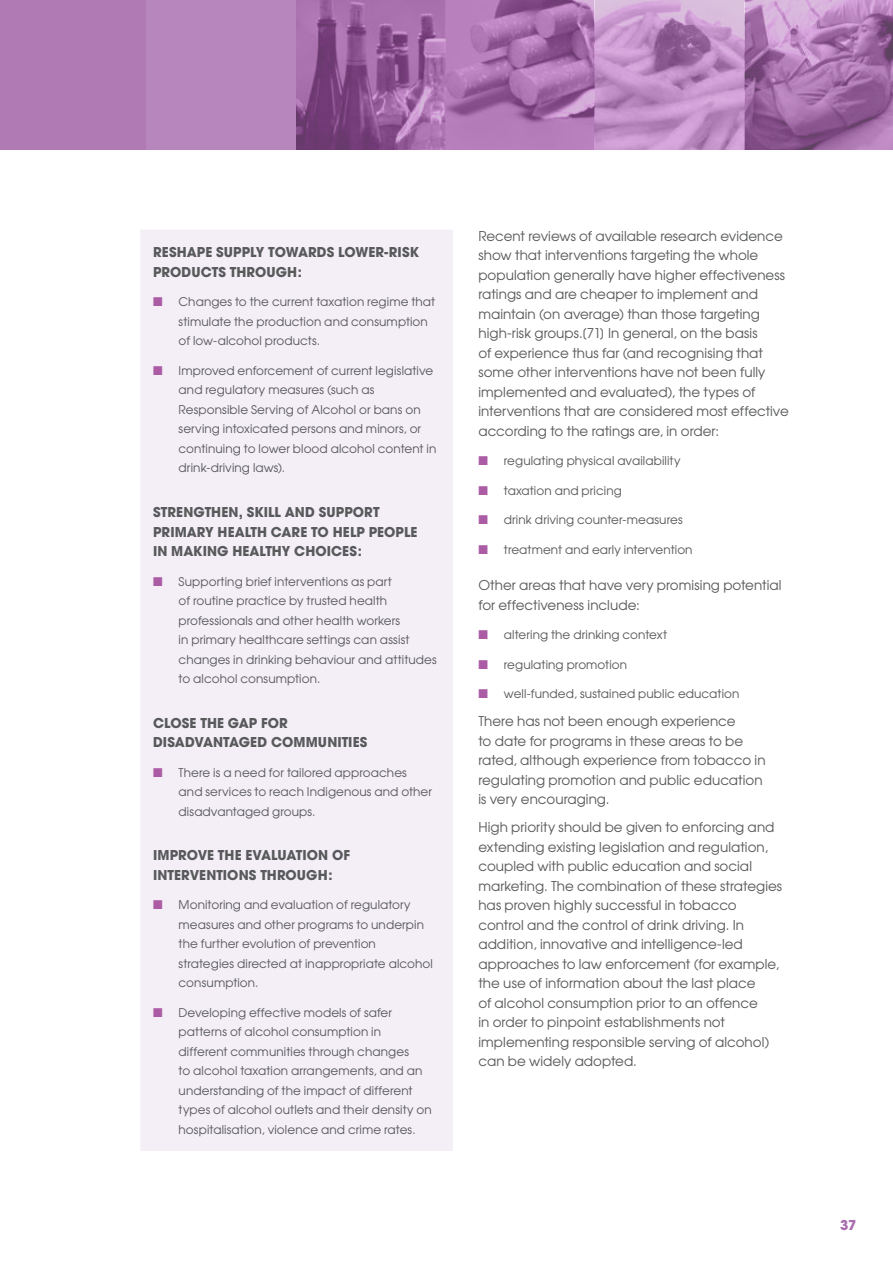
<style>
.page{position:relative;width:893px;height:1263px;background:#fff}
.page>*{position:absolute;margin:0;border:0;box-sizing:border-box;transform-origin:0 0}
.t1{font:13.5px/19.5px "Avant Garde";letter-spacing:.005em;color:#58595b}
.t2{font:700 13.5px "Avant Garde";letter-spacing:.01em;color:#58595b}
.t3{font:700 13.5px "Avant Garde";color:#a96eaf}
.t4{font:12px/19.5px "Avant Garde";letter-spacing:.005em;color:#58595b}
.s1{color:#ab5ca4}
</style>
<div class="page">
<div style="left:0;top:0;width:146px;height:150px;background:#b07ab5"></div>
<div style="left:146px;top:0;width:150px;height:150px;background:#b786bc"></div>
<img style="left:296px;top:0;width:149px;height:150px">
<svg style="left:445px;top:0;width:150px;height:150px;background:#a972af"></svg>
<svg style="left:744px;top:0;width:149px;height:150px;background:#a673ab"></svg>
<svg style="left:595px;top:0;width:149px;height:150px;background:#c092c5"></svg>
<div style="left:140px;top:230px;width:313px;height:921px;background:#f4eff7"></div>
<p class="t2" style="left:153px;top:244px;width:126px">RESHAPE SUPPLY TOWAR</p>
<p class="t2" style="left:317px;top:244px;width:32px">DS LOW</p>
<p class="t2" style="left:368px;top:244px;width:52px">ER-RISK</p>
<p class="t2" style="left:153px;top:263px;width:11px">PRO</p>
<p class="t2" style="left:182px;top:263px;width:122px">DUCTS THROUGH:</p>
<p class="t4" style="left:179px;top:292px;width:258px;text-indent:-26px"><span class="s1">■</span> Changes to the current taxation regime that stimulate the production and consumption of low-alcohol products.</p>
<p class="t4" style="left:179px;top:360px;width:259px;text-indent:-26px"><span class="s1">■</span> Improved enforcement of current legislative and regulatory measures (such as Responsible Serving of Alcohol or bans on serving intoxicated persons and minors, or continuing to lower blood alcohol content in drink-driving laws).</p>
<p class="t2" style="left:153px;top:503px;width:41px">STRENGT</p>
<p class="t2" style="left:211px;top:503px;width:135px">HEN, SKILL AND SUPPORT</p>
<p class="t2" style="left:153px;top:523px;width:10px">PRIMAR</p>
<p class="t2" style="left:205px;top:523px;width:77px">Y HEALTH CAR</p>
<p class="t2" style="left:300px;top:523px;width:94px">E TO HELP PEOPL</p>
<p class="t2" style="left:410px;top:523px;width:8px">E</p>
<p class="t2" style="left:153px;top:542px;width:59px">INMAKING</p>
<p class="t2" style="left:232px;top:542px;width:93px">HEALTHY CHOIC</p>
<p class="t2" style="left:342px;top:542px;width:21px">ES:</p>
<p class="t4" style="left:179px;top:571px;width:260px;text-indent:-26px"><span class="s1">■</span> Supporting brief interventions as part<br>of routine practice by trusted health professionals and other health workers<br>in primary healthcare settings can assist changes in drinking behaviour and attitudes to alcohol consumption.</p>
<p class="t2" style="left:153px;top:714px;width:86px">CLOSE THE GAP</p>
<p class="t2" style="left:261px;top:714px;width:18px">FOR</p>
<p class="t2" style="left:153px;top:733px;width:61px">DISADVANTAG</p>
<p class="t2" style="left:250px;top:733px;width:34px">ED COMM</p>
<p class="t2" style="left:318px;top:733px;width:17px">UNITI</p>
<p class="t2" style="left:353px;top:733px;width:16px">ES</p>
<p class="t4" style="left:179px;top:762px;width:255px;text-indent:-26px"><span class="s1">■</span> There is a need for tailored approaches and services to reach Indigenous and other disadvantaged groups.</p>
<p class="t2" style="left:153px;top:847px;width:16px">IMPRO</p>
<p class="t2" style="left:198px;top:847px;width:98px">VE THE EVALUATION</p>
<p class="t2" style="left:332px;top:847px;width:20px">OF</p>
<p class="t2" style="left:153px;top:866px;width:63px">INTERVENTION</p>
<p class="t2" style="left:249px;top:866px;width:85px">S THROUGH:</p>
<p class="t4" style="left:179px;top:895px;width:256px;text-indent:-26px"><span class="s1">■</span> Monitoring and evaluation of regulatory measures and other programs to underpin the further evolution of prevention strategies directed at inappropriate alcohol consumption.</p>
<p class="t4" style="left:179px;top:1002px;width:255px;text-indent:-26px"><span class="s1">■</span> Developing effective models of safer patterns of alcohol consumption in different communities through changes<br>to alcohol taxation arrangements, and an understanding of the impact of different types of alcohol outlets and their density on hospitalisation, violence and crime rates.</p>
<p class="t1" style="left:478px;top:226px;width:312px">Recent reviews of available research evidence show that interventions targeting the whole population generally have higher effectiveness ratings and are cheaper to implement and maintain (on average) than those targeting high-risk groups.[71] In general, on the basis<br>of experience thus far (and recognising that some other interventions have not been fully implemented and evaluated), the types of interventions that are considered most effective according to the ratings are, in order:</p>
<p class="t4" style="left:478px;top:451px;width:204px"><span class="s1">■</span> regulating physical availability</p>
<p class="t4" style="left:478px;top:480px;width:145px"><span class="s1">■</span> taxation and pricing</p>
<p class="t4" style="left:478px;top:510px;width:206px"><span class="s1">■</span> drink driving counter-measures</p>
<p class="t4" style="left:478px;top:539px;width:216px"><span class="s1">■</span> treatment and early intervention</p>
<p class="t1" style="left:478px;top:575px;width:305px">Other areas that have very promising potential for effectiveness include:</p>
<p class="t4" style="left:478px;top:625px;width:190px"><span class="s1">■</span> altering the drinking context</p>
<p class="t4" style="left:478px;top:654px;width:150px"><span class="s1">■</span> regulating promotion</p>
<p class="t4" style="left:478px;top:684px;width:263px"><span class="s1">■</span> well-funded, sustained public education</p>
<p class="t1" style="left:478px;top:711px;width:289px">There has not been enough experience<br>to date for programs in these areas to be rated, although experience from tobacco in regulating promotion and public education is very encouraging.</p>
<p class="t1" style="left:478px;top:817px;width:305px">High priority should be given to enforcing and extending existing legislation and regulation, coupled with public education and social marketing. The combination of these strategies has proven highly successful in tobacco control and the control of drink driving. In addition, innovative and intelligence-led approaches to law enforcement (for example, the use of information about the last place<br>of alcohol consumption prior to an offence<br>in order to pinpoint establishments not implementing responsible serving of alcohol) can be widely adopted.</p>
<p class="t3" style="left:840px;top:1216px;width:18px">37</p>
</div>
